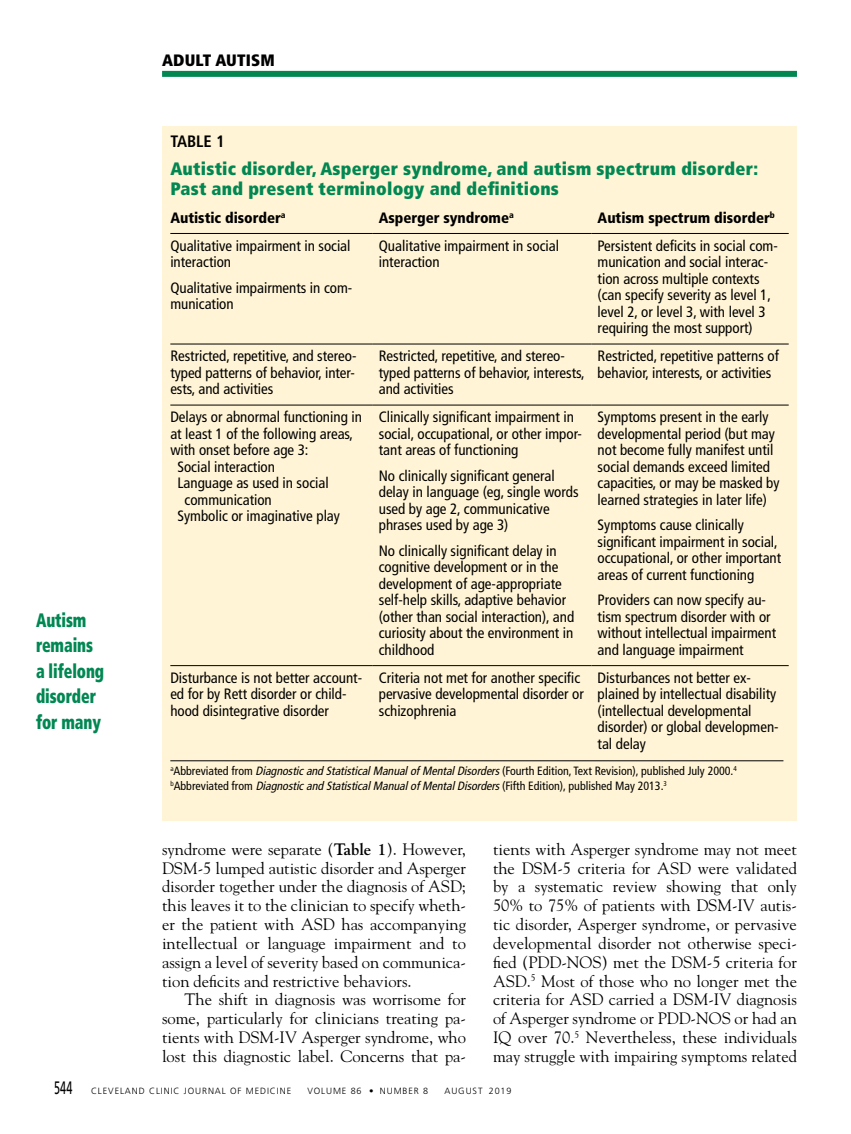
<style>
.page{position:relative;width:851px;height:1134px;background:#fff}
.page>*{position:absolute;margin:0;border:0;box-sizing:border-box;transform-origin:0 0}
.t1{font:900 condensed 19.5px/25.5px "Frutiger LT Std";letter-spacing:-.005em;color:#008752;scale:.8 1}
.t2{font:900 condensed 18px/19.5px "Frutiger LT Std";letter-spacing:.015em;color:#008752}
.t3{font:16.5px/18.9px "Goudy Std";color:#000;text-align:justify}
.t4{font:900 condensed 16.5px "Frutiger LT Std";letter-spacing:.01em;color:#000}
.t5{font:700 condensed 16.5px "Frutiger LT Std";color:#000}
.t6{font:condensed 15px/16.5px "Frutiger LT Std";color:#000}
.t7{font:900 condensed 15px "Frutiger LT Std";color:#000}
.t8{font:condensed 12px/15px "Frutiger LT Std";color:#000}
.t9{font:300 9px "Frutiger LT Std";letter-spacing:.1em;color:#000}
.s1{font-style:italic}
.s2{font-weight:700}
.s3{font-weight:400;font-size:18px}
</style>
<div class="page">
<div style="left:162px;top:71px;width:634px;height:6px;background:#008752"></div>
<div style="left:162px;top:126px;width:634px;height:694px;background:#fff4d5"></div>
<hr style="left:170px;top:233px;width:203px;height:1px;background:#000">
<hr style="left:373px;top:233px;width:218px;height:1px;background:#000">
<hr style="left:591px;top:233px;width:197px;height:1px;background:#000">
<hr style="left:170px;top:344px;width:203px;height:1px;background:#000">
<hr style="left:373px;top:344px;width:218px;height:1px;background:#000">
<hr style="left:591px;top:344px;width:197px;height:1px;background:#000">
<hr style="left:170px;top:405px;width:203px;height:1px;background:#000">
<hr style="left:373px;top:405px;width:218px;height:1px;background:#000">
<hr style="left:591px;top:405px;width:197px;height:1px;background:#000">
<hr style="left:170px;top:665px;width:203px;height:1px;background:#000">
<hr style="left:373px;top:665px;width:218px;height:1px;background:#000">
<hr style="left:591px;top:665px;width:197px;height:1px;background:#000">
<hr style="left:170px;top:760px;width:613px;height:1px;background:#000">
<p class="t4" style="left:162px;top:51px;width:114px">ADULT AUTISM</p>
<h1 class="t1" style="left:36px;top:607px;width:87px">Autism remains a lifelong disorder for many</h1>
<p class="t5" style="left:170px;top:131px;width:56px">TABLE 1</p>
<p class="t2" style="left:170px;top:159px;width:589px">Autistic disorder, Asperger syndrome, and autism spectrum disorder:<br>Past and present terminology and definitions</p>
<p class="t7" style="left:170px;top:208px;width:117px">Autistic disorder<sup>a</sup></p>
<p class="t7" style="left:379px;top:208px;width:136px">Asperger syndrome<sup>a</sup></p>
<p class="t7" style="left:597px;top:208px;width:179px">Autism spectrum disorder<sup>b</sup></p>
<p class="t6" style="left:170px;top:237px;width:182px">Qualitative impairment in social interaction</p>
<p class="t6" style="left:170px;top:279px;width:183px">Qualitative impairments in com&shy;munication</p>
<p class="t6" style="left:379px;top:237px;width:182px">Qualitative impairment in social interaction</p>
<p class="t6" style="left:597px;top:237px;width:182px">Persistent deficits in social com&shy;munication and social interac&shy;tion across multiple contexts (can specify severity as level 1, level 2, or level 3, with level 3 requiring the most support)</p>
<p class="t6" style="left:170px;top:348px;width:188px;text-align:justify">Restricted, repetitive, and stereo&shy;typed patterns of behavior, inter&shy;ests, and activities</p>
<p class="t6" style="left:379px;top:348px;width:207px">Restricted, repetitive, and stereo&shy;typed patterns of behavior, interests, and activities</p>
<p class="t6" style="left:597px;top:348px;width:183px">Restricted, repetitive patterns of behavior, interests, or activities</p>
<p class="t6" style="left:170px;top:409px;width:193px">Delays or abnormal functioning in</p>
<p class="t6" style="left:170px;top:425px;width:184px">at least 1 of the following areas,</p>
<p class="t6" style="left:170px;top:442px;width:140px">with onset before age 3:</p>
<p class="t6" style="left:177px;top:458px;width:99px">Social interaction</p>
<p class="t6" style="left:177px;top:475px;width:153px">Language as used in social</p>
<p class="t6" style="left:185px;top:491px;width:89px">communication</p>
<p class="t6" style="left:177px;top:508px;width:164px">Symbolic or imaginative play</p>
<p class="t6" style="left:379px;top:409px;width:204px">Clinically significant impairment in social, occupational, or other impor&shy;tant areas of functioning</p>
<p class="t6" style="left:379px;top:467px;width:201px">No clinically significant general delay in language (eg, single words used by age 2, communicative phrases used by age 3)</p>
<p class="t6" style="left:379px;top:542px;width:197px">No clinically significant delay in cognitive development or in the development of age-appropriate self-help skills, adaptive behavior (other than social interaction), and curiosity about the environment in childhood</p>
<p class="t6" style="left:597px;top:409px;width:183px">Symptoms present in the early developmental period (but may not become fully manifest until social demands exceed limited capacities, or may be masked by learned strategies in later life)</p>
<p class="t6" style="left:597px;top:517px;width:185px">Symptoms cause clinically significant impairment in social, occupational, or other important areas of current functioning</p>
<p class="t6" style="left:597px;top:592px;width:180px">Providers can now specify au&shy;tism spectrum disorder with or without intellectual impairment and language impairment</p>
<p class="t6" style="left:170px;top:670px;width:193px">Disturbance is not better account&shy;ed for by Rett disorder or child&shy;hood disintegrative disorder</p>
<p class="t6" style="left:379px;top:670px;width:206px">Criteria not met for another specific pervasive developmental disorder or schizophrenia</p>
<p class="t6" style="left:597px;top:670px;width:182px">Disturbances not better ex&shy;plained by intellectual disability (intellectual developmental disorder) or global developmen&shy;tal delay</p>
<p class="t8" style="left:170px;top:763px;width:568px"><sup>a</sup>Abbreviated from <span class="s1">Diagnosticand StatisticalManualofMentalDisorders</span>(Fourth Edition, Text Revision), published July 2000.<sup>4 b</sup>Abbreviated from <span class="s1">Diagnosticand StatisticalManualofMentalDisorders</span>(Fifth Edition), published May 2013.<sup>3</sup></p>
<p class="t3" style="left:162px;top:839px;width:305px">syndrome were separate (<span class="s2">Table 1</span>). However, DSM-5 lumped autistic disorder and Asperger disorder together under the diagnosis of ASD; this leaves it to the clinician to specify wheth&shy;er the patient with ASD has accompanying intellectual or language impairment and to assign a level of severity based on communica&shy;tion deficits and restrictive behaviors.</p>
<p class="t3" style="left:162px;top:990px;width:305px;text-indent:23px">The shift in diagnosis was worrisome for some, particularly for clinicians treating pa&shy;tients with DSM-IV Asperger syndrome, who lost this diagnostic label. Concerns that pa-</p>
<p class="t3" style="left:493px;top:839px;width:305px">tients with Asperger syndrome may not meet the DSM-5 criteria for ASD were validated by a systematic review showing that only 50% to 75% of patients with DSM-IV autis&shy;tic disorder, Asperger syndrome, or pervasive developmental disorder not otherwise speci&shy;fied (PDD-NOS) met the DSM-5 criteria for ASD.<sup>5</sup> Most of those who no longer met the criteria for ASD carried a DSM-IV diagnosis of Asperger syndrome or PDD-NOS or had an IQ over 70.<sup>5</sup> Nevertheless, these individuals may struggle with impairing symptoms related</p>
<p class="t9" style="left:54px;top:1085px;width:239px"><span class="s3">544</span> CLEVELAND CLINIC JOURNAL OF MEDICINE</p>
<p class="t9" style="left:307px;top:1085px;width:122px">VOLUME 86 • NUMBER 8</p>
<p class="t9" style="left:444px;top:1085px;width:69px">AUGUST 2019</p>
</div>
